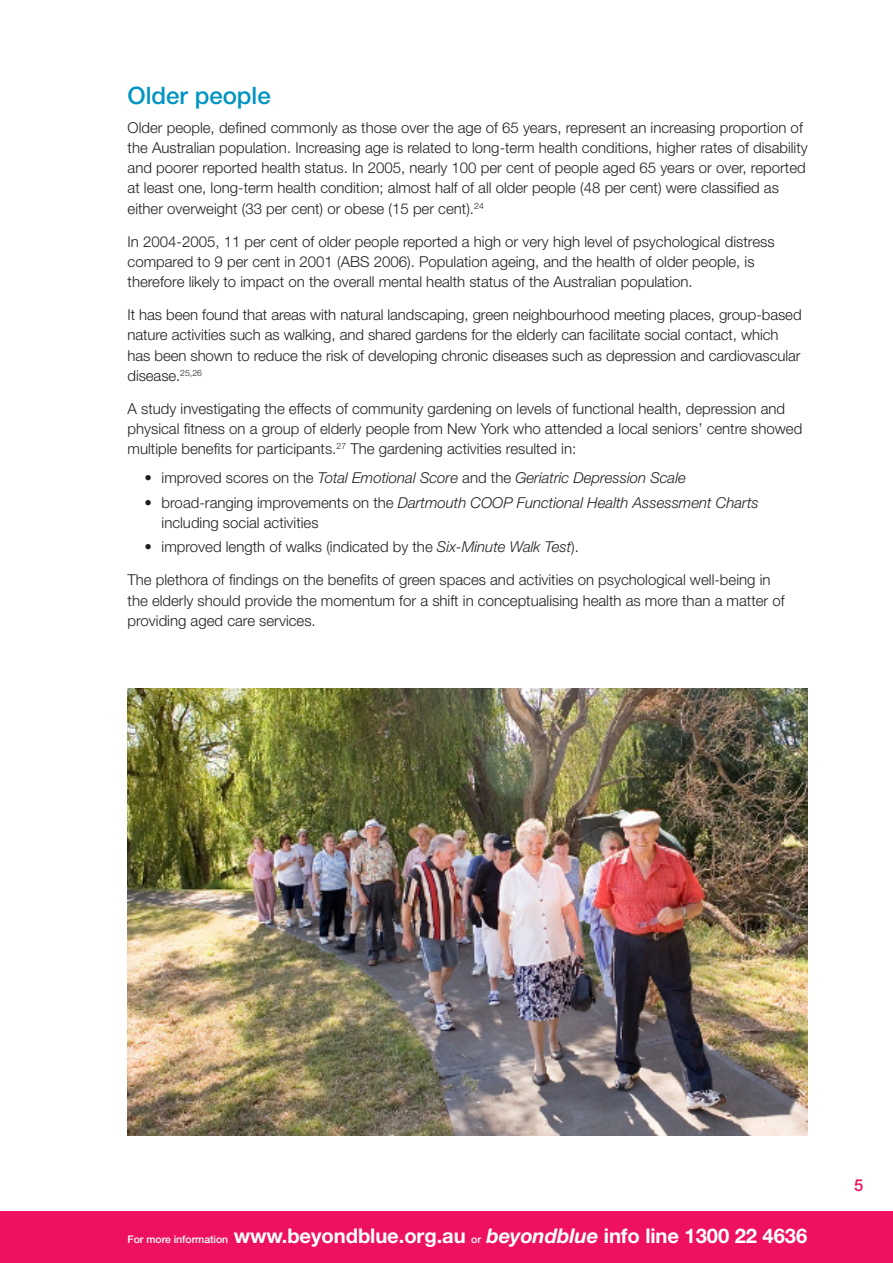
<style>
.page{position:relative;width:893px;height:1263px;background:#fff}
.page>*{position:absolute;margin:0;border:0;box-sizing:border-box;transform-origin:0 0}
.t1{font:500 24px "Helvetica Neue";color:#0094c3}
.t2{font:700 20.25px "Helvetica Neue";letter-spacing:-.005em;color:#fff}
.t3{font:500 16.5px "Helvetica Neue";color:#ed1160}
.t4{font:300 15px/20.2px "Helvetica Neue";color:#231f20}
.t5{font:italic 300 15px "Helvetica Neue";color:#231f20}
.s1{font-style:normal}
.s2{font-style:italic}
.s3{font-weight:500;font-size:10.5px}
</style>
<div class="page">
<div style="left:0;top:1212px;width:893px;height:51px;background:#ed1160"></div>
<img style="left:128px;top:689px;width:680px;height:446px">
<h1 class="t1" style="left:128px;top:81px;width:145px">Older people</h1>
<p class="t4" style="left:128px;top:117px;width:682px">Older people, defined commonly as those over the age of 65 years, represent an increasing proportion of the Australian population. Increasing age is related to long-term health conditions, higher rates of disability and poorer reported health status. In 2005, nearly 100 per cent of people aged 65 years or over, reported at least one, long-term health condition; almost half of all older people (48 per cent) were classified as either overweight (33 per cent) or obese (15 per cent).<sup>24</sup></p>
<p class="t4" style="left:128px;top:231px;width:648px">In 2004-2005, 11 per cent of older people reported a high or very high level of psychological distress compared to 9 per cent in 2001 (ABS 2006). Population ageing, and the health of older people, is therefore likely to impact on the overall mental health status of the Australian population.</p>
<p class="t4" style="left:128px;top:304px;width:676px">It has been found that areas with natural landscaping, green neighbourhood meeting places, group‑based nature activities such as walking, and shared gardens for the elderly can facilitate social contact, which has been shown to reduce the risk of developing chronic diseases such as depression and cardiovascular disease.<sup>25,26</sup></p>
<p class="t4" style="left:128px;top:398px;width:676px">A study investigating the effects of community gardening on levels of functional health, depression and physical fitness on a group of elderly people from New York who attended a local seniors’ centre showed multiple benefits for participants.<sup>27</sup> The gardening activities resulted in:</p>
<p class="t5" style="left:145px;top:469px;width:543px"><span class="s1">• improved scores on the</span> Total Emotional Score <span class="s1">and the</span> Geriatric Depression Scale</p>
<p class="t4" style="left:162px;top:492px;width:599px;text-indent:-17px">• broad-ranging improvements on the <span class="s2">Dartmouth COOP Functional Health Assessment Charts </span>including social activities</p>
<p class="t4" style="left:145px;top:536px;width:436px">• improved length of walks (indicated by the <span class="s2">Six-Minute Walk Test</span>).</p>
<p class="t4" style="left:128px;top:569px;width:659px">The plethora of findings on the benefits of green spaces and activities on psychological well-being in the elderly should provide the momentum for a shift in conceptualising health as more than a matter of providing aged care services.</p>
<h2 class="t2" style="left:128px;top:1223px;width:681px"><span class="s3">For more information</span> www.beyondblue.org.au <span class="s3">or</span> <span class="s2">beyondblue</span> info line 1300 22 4636</h2>
<p class="t3" style="left:854px;top:1175px;width:11px">5</p>
</div>
